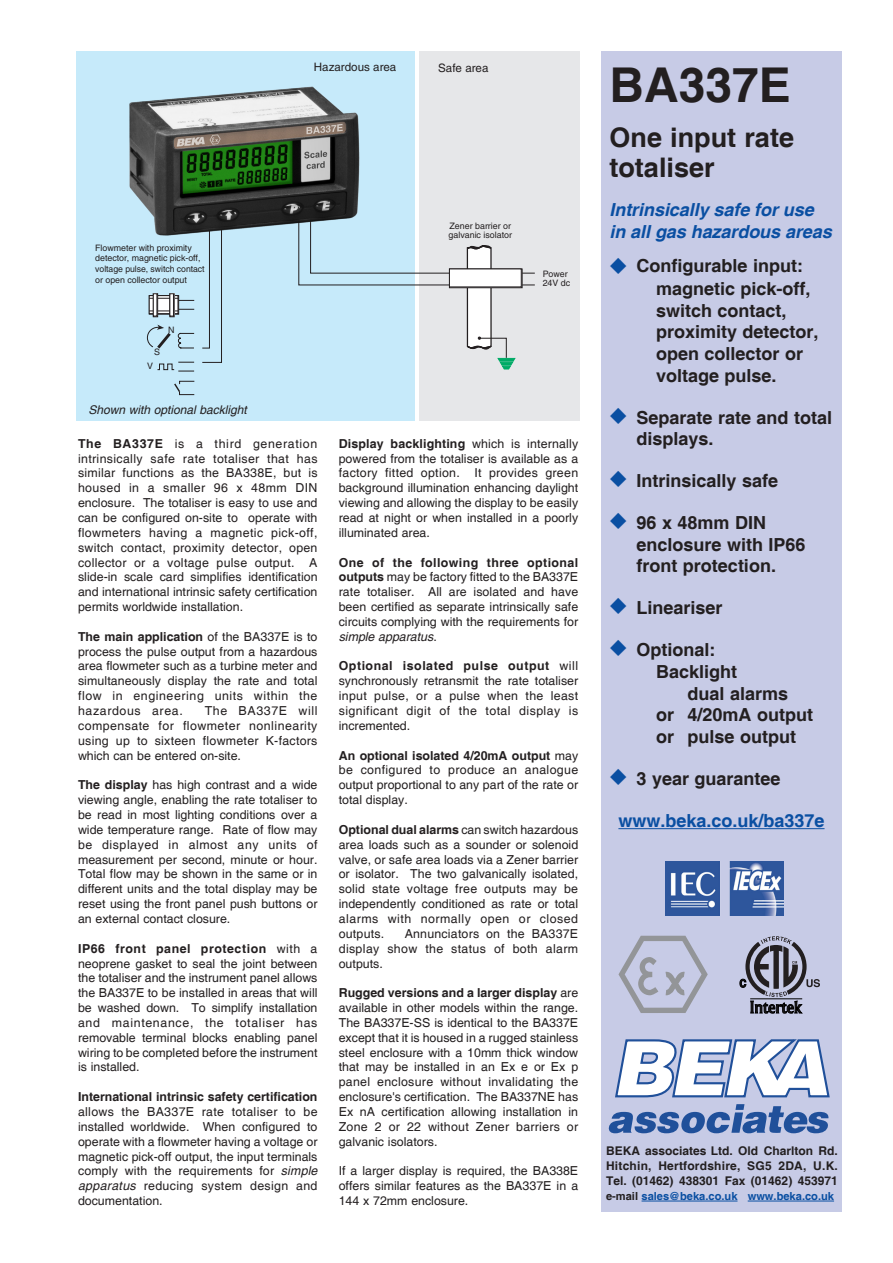
<style>
.page{position:relative;width:893px;height:1263px;background:#fff}
.page>*{position:absolute;margin:0;border:0;box-sizing:border-box;transform-origin:0 0}
.t1{font:700 48px "Helvetica";color:#231f20}
.t2{font:700 27px/30px "Helvetica";color:#231f20}
.t3{font:700 18px/21.9px "Helvetica";color:#231f20}
.t4{font:italic 700 18px/21.6px "Helvetica";letter-spacing:-.005em;color:#0a4fa2}
.t5{font:700 18px "Helvetica";color:#0a4fa2}
.body_text{font:12.3px/14.9px "Helvetica";color:#231f20;text-align:justify}
.t6{font:700 12px/15px "Helvetica";color:#231f20;text-align:justify}
.t7{font:italic 12px "Helvetica";color:#231f20}
.t8{font:11.55px "Helvetica";color:#231f20}
.t9{font:700 11.1px "Helvetica";color:#0a4fa2}
.t10{font:8.85px/10.6px "Helvetica";letter-spacing:-.005em;color:#231f20}
.s1{font-weight:700}
.s2{font-style:italic}
.s3{color:#0a4fa2}
.s4{color:#231f20}
</style>
<div class="page">
<div style="left:601px;top:51px;width:241px;height:1161px;background:#c7cbe6"></div>
<hr style="left:618px;top:828px;width:206px;height:1px;background:#0a4fa2">
<svg style="left:608px;top:1039px;width:222px;height:94px"></svg>
<hr style="left:641px;top:1201px;width:96px;height:1px;background:#0a4fa2">
<hr style="left:748px;top:1201px;width:86px;height:1px;background:#0a4fa2">
<img style="left:665px;top:861px;width:119px;height:55px">
<svg style="left:618px;top:936px;width:90px;height:77px"></svg>
<div style="left:419px;top:51px;width:161px;height:370px;background:#e6e7e9"></div>
<div style="left:77px;top:51px;width:338px;height:370px;background:#c6eafa"></div>
<svg style="left:466px;top:245px;width:49px;height:124px"></svg>
<div style="left:449px;top:268px;width:74px;height:20px;border:1px solid #231f20"></div>
<div style="left:449px;top:269px;width:72px;height:18px;background:#fff"></div>
<div style="left:449px;top:268px;width:73px;height:19px;border:1px solid #231f20"></div>
<svg style="left:522px;top:284px;width:13px;height:1px"></svg>
<svg style="left:522px;top:273px;width:13px;height:1px"></svg>
<svg style="left:298px;top:245px;width:152px;height:41px"></svg>
<svg style="left:147px;top:325px;width:48px;height:70px"></svg>
<div style="left:149px;top:295px;width:30px;height:20px;border:1px solid #231f20"></div>
<svg style="left:151px;top:297px;width:25px;height:15px"></svg>
<div style="left:149px;top:295px;width:29px;height:19px;border:1px solid #231f20"></div>
<hr style="left:149px;top:298px;width:30px;height:1px;background:#231f20">
<div style="left:153px;top:293px;width:5px;height:24px;border:1px solid #231f20"></div>
<div style="left:153px;top:293px;width:4px;height:23px;border:1px solid #231f20"></div>
<div style="left:169px;top:293px;width:6px;height:24px;border:1px solid #231f20"></div>
<hr style="left:170px;top:294px;width:3px;height:22px;background:#fff">
<div style="left:169px;top:293px;width:5px;height:23px;border:1px solid #231f20"></div>
<svg style="left:149px;top:309px;width:45px;height:2px"></svg>
<svg style="left:178px;top:300px;width:16px;height:1px"></svg>
<svg style="left:202px;top:245px;width:20px;height:118px"></svg>
<img style="left:129px;top:86px;width:231px;height:159px">
<svg style="left:740px;top:936px;width:80px;height:77px"></svg>
<hr style="left:751px;top:998px;width:51px;height:1px;background:#000">
<p class="t8" style="left:314px;top:61px;width:84px">Hazardous area</p>
<p class="t8" style="left:438px;top:61px;width:52px">Safe area</p>
<p class="t10" style="left:95px;top:242px;width:111px">Flowmeter with proximity detector, magnetic pick-off, voltage pulse, switch contact or open collector output</p>
<p class="t10" style="left:154px;top:347px;width:7px">S</p>
<p class="t10" style="left:147px;top:361px;width:7px">V</p>
<p class="t10" style="left:168px;top:324px;width:8px">N</p>
<p class="t7" style="left:88px;top:402px;width:160px">Shown with optional backlight</p>
<p class="body_text" style="left:78px;top:436px;width:241px"><span class="s1">The BA337E</span> is a third generation intrinsically safe rate totaliser that has similar functions as the BA338E, but is housed in a smaller 96 x 48mm DIN enclosure. The totaliser is easy to use and can be configured on-site to operate with flowmeters having a magnetic pick-off, switch contact, proximity detector, open collector or a voltage pulse output. A slide-in scale card simplifies identification and international intrinsic safety certification permits worldwide installation.</p>
<p class="body_text" style="left:78px;top:629px;width:241px"><span class="s1">The main application</span> of the BA337E is to process the pulse output from a hazardous area flowmeter such as a turbine meter and simultaneously display the rate and total flow in engineering units within the hazardous area.</p>
<p class="body_text" style="left:78px;top:704px;width:241px;text-indent:127px">The BA337E will compensate for flowmeter nonlinearity using up to sixteen flowmeter K-factors which can be entered on-site.</p>
<p class="body_text" style="left:78px;top:778px;width:241px"><span class="s1">The display</span> has high contrast and a wide viewing angle, enabling the rate totaliser to be read in most lighting conditions over a wide temperature range. Rate of flow may be displayed in almost any units of measurement per second, minute or hour.<br>Total flow may be shown in the same or in different units and the total display may be reset using the front panel push buttons or an external contact closure.</p>
<p class="body_text" style="left:78px;top:941px;width:241px"><span class="s1">IP66 front panel protection</span> with a neoprene gasket to seal the joint between the totaliser and the instrument panel allows the BA337E to be installed in areas that will be washed down. To simplify installation and maintenance, the totaliser has removable terminal blocks enabling panel wiring to be completed before the instrument is installed.</p>
<p class="body_text" style="left:78px;top:1090px;width:241px"><span class="s1">International intrinsic safety certification </span>allows the BA337E rate totaliser to be installed worldwide. When configured to operate with a flowmeter having a voltage or magnetic pick-off output, the input terminals comply with the requirements for <span class="s2">simple apparatus</span> reducing system design and documentation.</p>
<p class="t10" style="left:449px;top:222px;width:65px;line-height:8.9px">Zener barrier or galvanic isolator</p>
<p class="t10" style="left:543px;top:270px;width:29px;line-height:8.9px">Power<br>24V dc</p>
<p class="body_text" style="left:339px;top:436px;width:241px"><span class="s1">Display backlighting</span> which is internally powered from the totaliser is available as a factory fitted option. It provides green background illumination enhancing daylight viewing and allowing the display to be easily read at night or when installed in a poorly illuminated area.</p>
<p class="body_text" style="left:339px;top:555px;width:241px"><span class="s1">One of the following three optional outputs</span> may be factory fitted to the BA337E rate totaliser. All are isolated and have been certified as separate intrinsically safe circuits complying with the requirements for <span class="s2">simple apparatus</span>.</p>
<p class="body_text" style="left:339px;top:659px;width:241px"><span class="s1">Optional isolated pulse output</span> will synchronously retransmit the rate totaliser input pulse, or a pulse when the least significant digit of the total display is incremented.</p>
<p class="body_text" style="left:339px;top:748px;width:241px"><span class="s1">An optional isolated 4/20mA output</span> may be configured to produce an analogue output proportional to any part of the rate or total display.</p>
<p class="body_text" style="left:339px;top:822px;width:241px"><span class="s1">Optional dual alarms</span> can switch hazardous area loads such as a sounder or solenoid valve, or safe area loads via a Zener barrier or isolator. The two galvanically isolated, solid state voltage free outputs may be independently conditioned as rate or total alarms with normally open or closed outputs.</p>
<p class="body_text" style="left:339px;top:926px;width:241px;text-indent:66px">Annunciators on the BA337E display show the status of both alarm outputs.</p>
<p class="body_text" style="left:339px;top:986px;width:241px"><span class="s1">Rugged versions and a larger display</span> are available in other models within the range.<br>The BA337E-SS is identical to the BA337E except that it is housed in a rugged stainless steel enclosure with a 10mm thick window that may be installed in an Ex e or Ex p panel enclosure without invalidating the enclosure's certification. The BA337NE has Ex nA certification allowing installation in Zone 2 or 22 without Zener barriers or galvanic isolators.</p>
<p class="body_text" style="left:339px;top:1164px;width:241px">If a larger display is required, the BA338E offers similar features as the BA337E in a 144 x 72mm enclosure.</p>
<p class="t1" style="left:609px;top:56px;width:183px">BA337E</p>
<p class="t2" style="left:609px;top:124px;width:186px">One input rate totaliser</p>
<p class="t4" style="left:609px;top:200px;width:224px">Intrinsically safe for use in all gas hazardous areas</p>
<p class="t3" style="left:656px;top:256px;width:164px;text-indent:-46px"><span class="s3">◆</span> Configurable input: magnetic pick-off, switch contact, proximity detector, open collector or voltage pulse.</p>
<p class="t3" style="left:636px;top:407px;width:197px;text-indent:-27px"><span class="s3">◆</span> Separate rate and total displays.</p>
<p class="t3" style="left:609px;top:471px;width:170px"><span class="s3">◆</span> Intrinsically safe</p>
<p class="t3" style="left:636px;top:513px;width:171px;text-indent:-27px"><span class="s3">◆</span> 96 x 48mm DIN enclosure with IP66 front protection.</p>
<p class="t3" style="left:609px;top:598px;width:115px"><span class="s3">◆</span> Lineariser</p>
<p class="t3" style="left:609px;top:640px;width:108px"><span class="s3">◆</span> Optional:</p>
<p class="t3" style="left:656px;top:662px;width:83px">Backlight</p>
<p class="t3" style="left:687px;top:683px;width:102px">dual alarms</p>
<p class="t3" style="left:656px;top:705px;width:159px">or 4/20mA output</p>
<p class="t3" style="left:656px;top:726px;width:141px">or pulse output</p>
<p class="t3" style="left:609px;top:768px;width:173px"><span class="s3">◆</span> 3 year guarantee</p>
<p class="t5" style="left:618px;top:809px;width:208px">www.beka.co.uk/ba337e</p>
<p class="t6" style="left:606px;top:1144px;width:233px">BEKA associates Ltd. Old Charlton Rd.<br>Hitchin, Hertfordshire, SG5 2DA, U.K.<br>Tel. (01462) 438301 Fax (01462) 453971</p>
<p class="t9" style="left:606px;top:1189px;width:229px"><span class="s4">e-mail</span> sales@beka.co.uk www.beka.co.uk</p>
</div>
